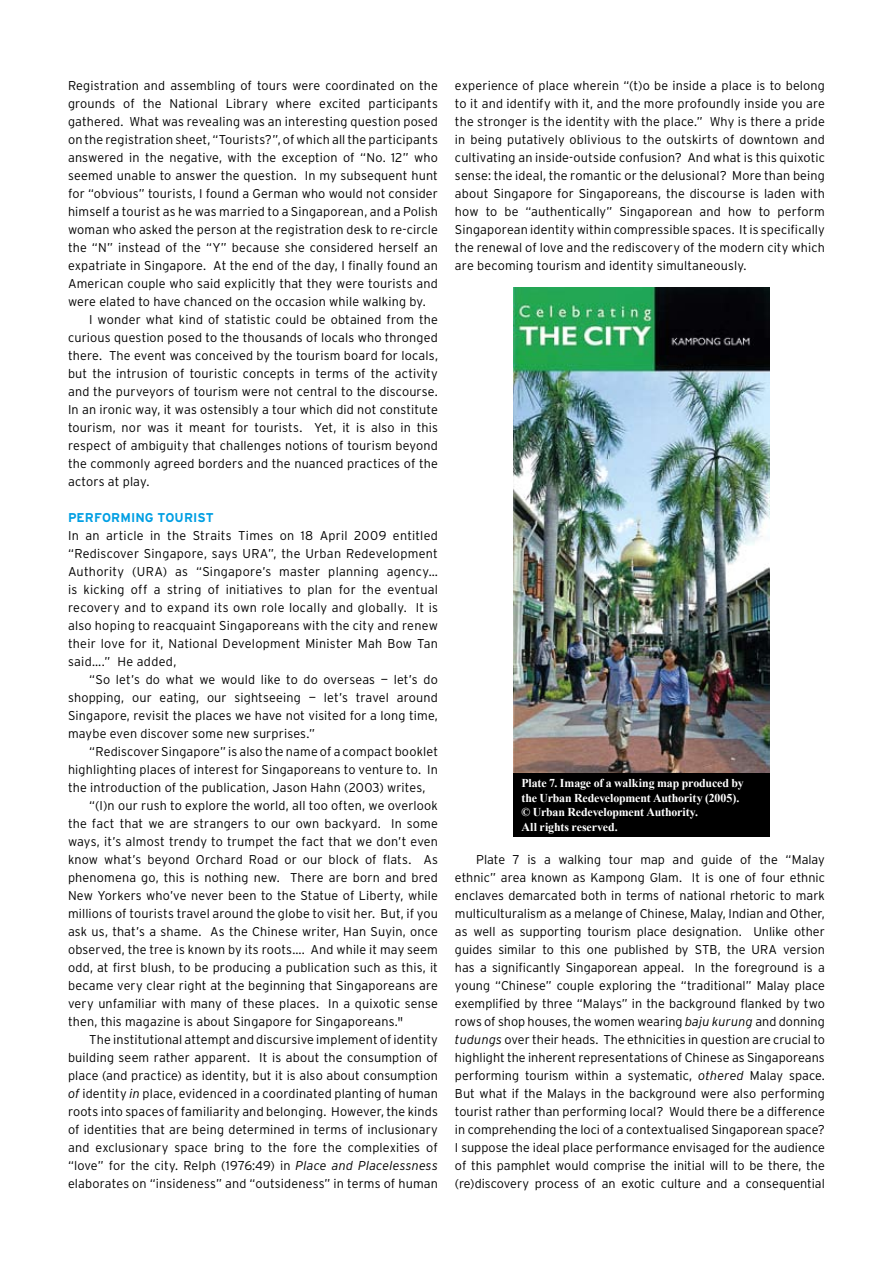
<style>
.page{position:relative;width:893px;height:1263px;background:#fff}
.page>*{position:absolute;margin:0;border:0;box-sizing:border-box;transform-origin:0 0}
.t1{font:300 12.75px/18px "Interstate";letter-spacing:.01em;color:#000;text-align:justify}
.t2{font:700 12.75px "Interstate";letter-spacing:.01em;color:#009fe3}
.t3{font:700 12px/14.4px "Times New Roman";letter-spacing:-.01em;color:#fff}
.s1{font-style:italic}
</style>
<div class="page">
<img style="left:513px;top:287px;width:257px;height:486px">
<div style="left:513px;top:773px;width:257px;height:64px;background:#000"></div>
<p class="t1" style="left:68px;top:76px;width:371px">Registration and assembling of tours were coordinated on the</p>
<p class="t1" style="left:68px;top:94px;width:371px">grounds of the National Library where excited participants</p>
<p class="t1" style="left:68px;top:112px;width:371px">gathered. What was revealing was an interesting question posed</p>
<p class="t1" style="left:68px;top:130px;width:371px">on the registration sheet, “Tourists?”, of which all the participants</p>
<p class="t1" style="left:68px;top:148px;width:371px">answered in the negative, with the exception of “No. 12” who</p>
<p class="t1" style="left:68px;top:166px;width:371px">seemed unable to answer the question. In my subsequent hunt</p>
<p class="t1" style="left:68px;top:184px;width:371px">for “obvious” tourists, I found a German who would not consider</p>
<p class="t1" style="left:68px;top:202px;width:371px">himself a tourist as he was married to a Singaporean, and a Polish</p>
<p class="t1" style="left:68px;top:220px;width:371px">woman who asked the person at the registration desk to re-circle</p>
<p class="t1" style="left:68px;top:238px;width:371px">the “N” instead of the “Y” because she considered herself an</p>
<p class="t1" style="left:68px;top:256px;width:371px">expatriate in Singapore. At the end of the day, I finally found an</p>
<p class="t1" style="left:68px;top:274px;width:371px">American couple who said explicitly that they were tourists and</p>
<p class="t1" style="left:68px;top:292px;width:359px">were elated to have chanced on the occasion while walking by.</p>
<p class="t1" style="left:89px;top:310px;width:350px">I wonder what kind of statistic could be obtained from the</p>
<p class="t1" style="left:68px;top:328px;width:371px">curious question posed to the thousands of locals who thronged</p>
<p class="t1" style="left:68px;top:346px;width:371px">there. The event was conceived by the tourism board for locals,</p>
<p class="t1" style="left:68px;top:364px;width:371px">but the intrusion of touristic concepts in terms of the activity</p>
<p class="t1" style="left:68px;top:382px;width:371px">and the purveyors of tourism were not central to the discourse.</p>
<p class="t1" style="left:68px;top:400px;width:371px">In an ironic way, it was ostensibly a tour which did not constitute</p>
<p class="t1" style="left:68px;top:418px;width:371px">tourism, nor was it meant for tourists. Yet, it is also in this</p>
<p class="t1" style="left:68px;top:436px;width:371px">respect of ambiguity that challenges notions of tourism beyond</p>
<p class="t1" style="left:68px;top:454px;width:371px">the commonly agreed borders and the nuanced practices of the</p>
<p class="t1" style="left:68px;top:472px;width:83px">actors at play.</p>
<p class="t2" style="left:68px;top:510px;width:147px">PERFORM ING TOURIST</p>
<p class="t1" style="left:68px;top:526px;width:371px">In an article in the Straits Times on 18 April 2009 entitled “Rediscover Singapore, says URA”, the Urban Redevelopment Authority (URA) as “Singapore’s master planning agency… is kicking off a string of initiatives to plan for the eventual recovery and to expand its own role locally and globally. It is also hoping to reacquaint Singaporeans with the city and renew their love for it, National Development Minister Mah Bow Tan said….” He added,</p>
<p class="t1" style="left:68px;top:671px;width:371px;text-indent:21px">“So let’s do what we would like to do overseas — let’s do shopping, our eating, our sightseeing — let’s travel around Singapore, revisit the places we have not visited for a long time, maybe even discover some new surprises.”</p>
<p class="t1" style="left:89px;top:743px;width:350px">“Rediscover Singapore” is also the name of a compact booklet</p>
<p class="t1" style="left:68px;top:761px;width:371px">highlighting places of interest for Singaporeans to venture to. In</p>
<p class="t1" style="left:68px;top:779px;width:359px">the introduction of the publication, Jason Hahn (2003) writes,</p>
<p class="t1" style="left:89px;top:797px;width:350px">“(I)n our rush to explore the world, all too often, we overlook</p>
<p class="t1" style="left:68px;top:815px;width:371px">the fact that we are strangers to our own backyard. In some</p>
<p class="t1" style="left:68px;top:833px;width:371px">ways, it’s almost trendy to trumpet the fact that we don’t even</p>
<p class="t1" style="left:68px;top:851px;width:371px">know what’s beyond Orchard Road or our block of flats. As</p>
<p class="t1" style="left:68px;top:869px;width:371px">phenomena go, this is nothing new. There are born and bred</p>
<p class="t1" style="left:68px;top:887px;width:371px">New Yorkers who’ve never been to the Statue of Liberty, while</p>
<p class="t1" style="left:68px;top:905px;width:371px">millions of tourists travel around the globe to visit her. But, if you</p>
<p class="t1" style="left:68px;top:923px;width:371px">ask us, that’s a shame. As the Chinese writer, Han Suyin, once</p>
<p class="t1" style="left:68px;top:941px;width:371px">observed, the tree is known by its roots…. And while it may seem</p>
<p class="t1" style="left:68px;top:959px;width:371px">odd, at first blush, to be producing a publication such as this, it</p>
<p class="t1" style="left:68px;top:977px;width:371px">became very clear right at the beginning that Singaporeans are</p>
<p class="t1" style="left:68px;top:995px;width:371px">very unfamiliar with many of these places. In a quixotic sense</p>
<p class="t1" style="left:68px;top:1013px;width:337px">then, this magazine is about Singapore for Singaporeans."</p>
<p class="t1" style="left:89px;top:1031px;width:350px">The institutional attempt and discursive implement of identity</p>
<p class="t1" style="left:68px;top:1049px;width:371px">building seem rather apparent. It is about the consumption of</p>
<p class="t1" style="left:68px;top:1067px;width:371px">place (and practice) as identity, but it is also about consumption</p>
<p class="t1" style="left:68px;top:1085px;width:371px"><span class="s1">of</span> identity <span class="s1">in</span> place, evidenced in a coordinated planting of human</p>
<p class="t1" style="left:68px;top:1103px;width:371px">roots into spaces of familiarity and belonging. However, the kinds</p>
<p class="t1" style="left:68px;top:1121px;width:371px">of identities that are being determined in terms of inclusionary</p>
<p class="t1" style="left:68px;top:1139px;width:371px">and exclusionary space bring to the fore the complexities of</p>
<p class="t1" style="left:68px;top:1157px;width:371px">“love” for the city. Relph (1976:49) in <span class="s1">Place and Placelessness</span></p>
<p class="t1" style="left:68px;top:1175px;width:371px">elaborates on “insideness” and “outsideness” in terms of human</p>
<p class="t1" style="left:455px;top:77px;width:371px">experience of place wherein “(t)o be inside a place is to belong to it and identify with it, and the more profoundly inside you are the stronger is the identity with the place.” Why is there a pride in being putatively oblivious to the outskirts of downtown and cultivating an inside-outside confusion? And what is this quixotic sense: the ideal, the romantic or the delusional? More than being about Singapore for Singaporeans, the discourse is laden with how to be “authentically” Singaporean and how to perform Singaporean identity within compressible spaces. It is specifically the renewal of love and the rediscovery of the modern city which are becoming tourism and identity simultaneously.</p>
<p class="t3" style="left:522px;top:776px;width:224px">Plate 7. Image of a walking map produced by the Urban Redevelopment Authority (2005). © Urban Redevelopment Authority.<br>All rights reserved.</p>
<p class="t1" style="left:455px;top:851px;width:371px;text-indent:21px">Plate 7 is a walking tour map and guide of the “Malay ethnic” area known as Kampong Glam. It is one of four ethnic enclaves demarcated both in terms of national rhetoric to mark multiculturalism as a melange of Chinese, Malay, Indian and Other, as well as supporting tourism place designation. Unlike other guides similar to this one published by STB, the URA version has a significantly Singaporean appeal. In the foreground is a young “Chinese” couple exploring the “traditional” Malay place exemplified by three “Malays” in the background flanked by two rows of shop houses, the women wearing <span class="s1">baju kurung</span> and donning <span class="s1">tudungs</span> over their heads. The ethnicities in question are crucial to highlight the inherent representations of Chinese as Singaporeans performing tourism within a systematic, <span class="s1">othered</span> Malay space.<br>But what if the Malays in the background were also performing tourist rather than performing local? Would there be a difference in comprehending the loci of a contextualised Singaporean space?<br>I suppose the ideal place performance envisaged for the audience of this pamphlet would comprise the initial will to be there, the (re)discovery process of an exotic culture and a consequential</p>
</div>
